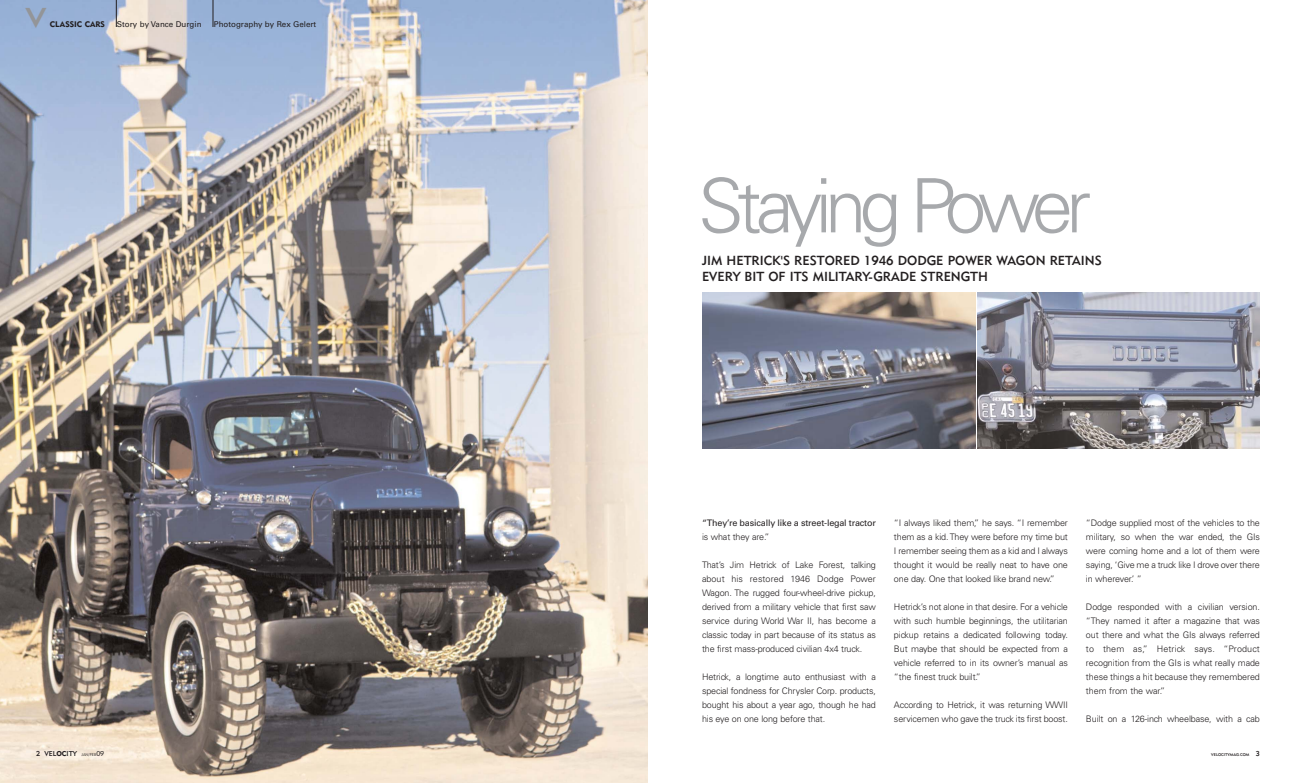
<style>
.page{position:relative;width:1296px;height:783px;background:#fff}
.page>*{position:absolute;margin:0;border:0;box-sizing:border-box;transform-origin:0 0}
.t1{font:300 75px "Univers";letter-spacing:-.095em;color:#a7a9ac}
.t2{font:27px "Geometric 415 BT Medium A";color:#939598;scale:1.2 1}
.t3{font:13px/16px "Geometric 415 BT Medium A";color:#231f20}
.t4{font:300 9px/14px "Univers";letter-spacing:-.015em;color:#231f20;text-align:justify}
.t5{font:9px "Univers";letter-spacing:-.015em;color:#231f20}
.t6{font:8px "Univers";color:#231f20}
.t7{font:8px "Geometric 415 BT Black A";color:#231f20}
.t8{font:7px "Geometric 415 BT Medium A";color:#231f20}
.t9{font:4px "Geometric 415 BT Medium A";color:#231f20}
.s1{font-family:"Geometric 415 BT Black A"}
.s2{font-family:"Geometric 415 BT Lite A";font-size:4px}
.s3{font-family:"Geometric 415 BT Lite A"}
.s4{font-size:7px}
</style>
<div class="page">
<img style="left:0;top:0;width:648px;height:783px">
<svg style="left:213px;top:0;width:1px;height:27px"></svg>
<svg style="left:116px;top:0;width:1px;height:27px"></svg>
<img style="left:702px;top:292px;width:273px;height:156px">
<img style="left:978px;top:292px;width:282px;height:156px">
<h2 class="t2" style="left:26px;top:8px;width:18px">V</h2>
<p class="t7" style="left:50px;top:22px;width:57px">CLASSIC CARS</p>
<p class="t6" style="left:117px;top:22px;width:86px">Story by Vance Durgin</p>
<p class="t6" style="left:214px;top:22px;width:104px">Photography by Rex Gelert</p>
<h1 class="t1" style="left:698px;top:178px;width:395px">Staying Power</h1>
<h3 class="t3" style="left:702px;top:254px;width:401px">JIM HETRICK'S RESTORED 1946 DODGE POWER WAGON RETAINS<br>EVERY BIT OF ITS MILITARY-GRADE STRENGTH</h3>
<p class="t5" style="left:702px;top:520px;width:176px">“They’re basically like a street-legal tractor</p>
<p class="t4" style="left:702px;top:531px;width:69px">is what they are.”</p>
<p class="t4" style="left:702px;top:559px;width:175px">That’s Jim Hetrick of Lake Forest, talking about his restored 1946 Dodge Power Wagon. The rugged four-wheel-drive pickup, derived from a military vehicle that first saw service during World War II, has become a classic today in part because of its status as the first mass-produced civilian 4x4 truck.</p>
<p class="t4" style="left:702px;top:671px;width:175px">Hetrick, a longtime auto enthusiast with a special fondness for Chrysler Corp. products, bought his about a year ago, though he had his eye on one long before that.</p>
<p class="t4" style="left:894px;top:517px;width:175px">“I always liked them,” he says. “I remember them as a kid. They were before my time but I remember seeing them as a kid and I always thought it would be really neat to have one one day. One that looked like brand new.”</p>
<p class="t4" style="left:894px;top:601px;width:175px">Hetrick’s not alone in that desire. For a vehicle with such humble beginnings, the utilitarian pickup retains a dedicated following today.<br>But maybe that should be expected from a vehicle referred to in its owner’s manual as “the finest truck built.”</p>
<p class="t4" style="left:894px;top:699px;width:175px">According to Hetrick, it was returning WWII servicemen who gave the truck its first boost.</p>
<p class="t4" style="left:1086px;top:517px;width:175px">“Dodge supplied most of the vehicles to the military, so when the war ended, the GIs were coming home and a lot of them were saying, ‘Give me a truck like I drove over there in wherever.’ ”</p>
<p class="t4" style="left:1086px;top:601px;width:176px">Dodge responded with a civilian version. “They named it after a magazine that was out there and what the GIs always referred to them as,” Hetrick says. “Product recognition from the GIs is what really made these things a hit because they remembered them from the war.”</p>
<p class="t4" style="left:1086px;top:713px;width:175px">Built on a 126-inch wheelbase, with a cab</p>
<p class="t8" style="left:36px;top:751px;width:70px">2 VEL<span class="s1">OC</span>ITY <span class="s2">JAN/FEB</span><span class="s3">09</span></p>
<p class="t9" style="left:1211px;top:753px;width:50px">VELOCITYMAG.COM <span class="s4">3</span></p>
</div>
